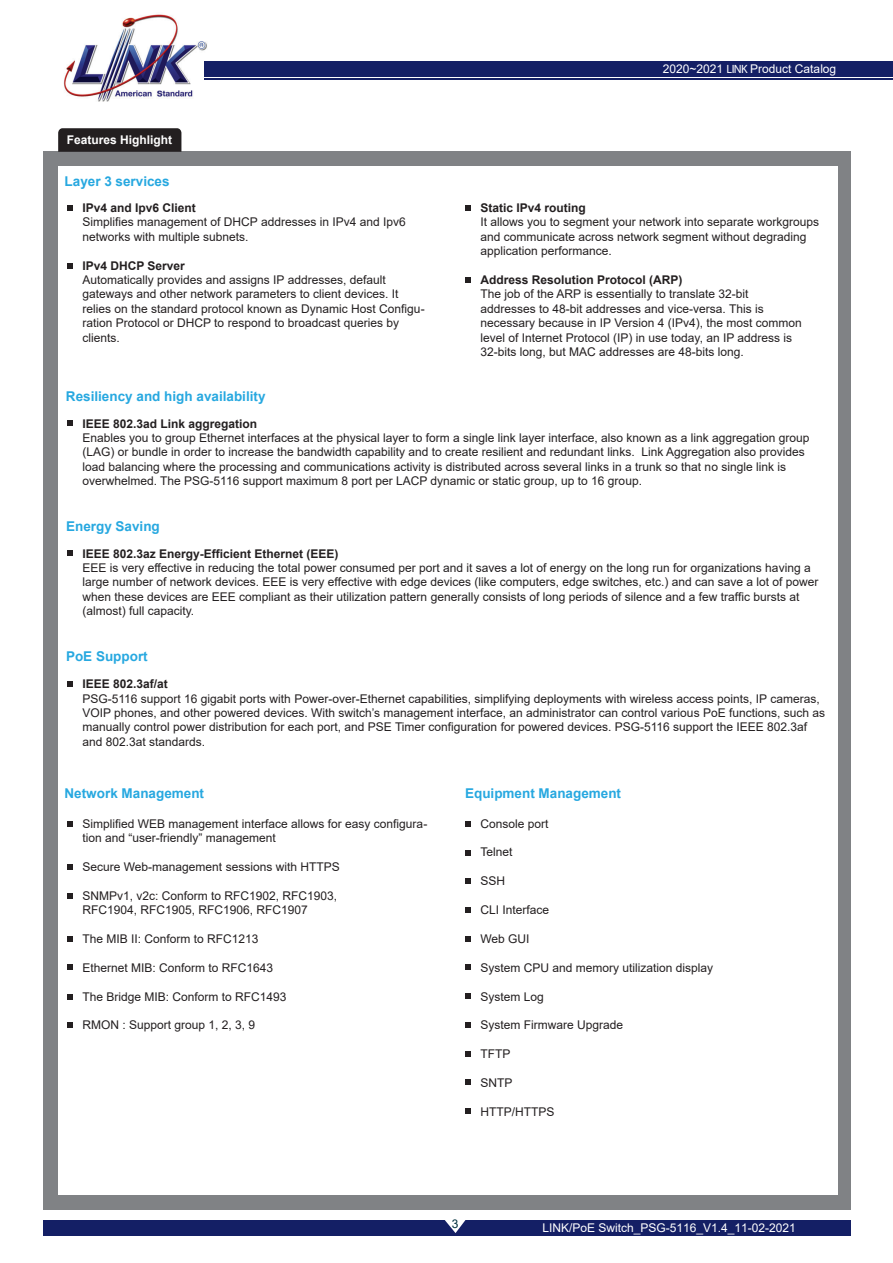
<style>
.page{position:relative;width:893px;height:1263px;background:#fff}
.page>*{position:absolute;margin:0;border:0;box-sizing:border-box;transform-origin:0 0}
.t1{font:700 13.5px "Arial";color:#27a8e0}
.t2{font:12px/14.4px "Arial";color:#231f20}
.t3{font:700 12px "Arial";color:#231f20}
.t4{font:12px "Arial";color:#fff}
.t5{font:700 12px "Arial";color:#fff}
.t6{font:12px "Arial";color:#002f3c}
.s1{font-family:"Myriad Pro"}
</style>
<div class="page">
<img style="left:63px;top:14px;width:144px;height:88px">
<div style="left:204px;top:61px;width:689px;height:16px;background:#141f65"></div>
<div style="left:43px;top:1220px;width:808px;height:16px;background:#141f65"></div>
<svg style="left:445px;top:1220px;width:21px;height:13px"></svg>
<hr style="left:204px;top:78px;width:689px;height:2px;background:#141f65">
<div style="left:43px;top:152px;width:808px;height:1058px;background:#808285"></div>
<div style="left:58px;top:166px;width:780px;height:1028px;background:#fff"></div>
<svg style="left:58px;top:128px;width:123px;height:24px;background:#262223"></svg>
<svg style="left:67px;top:206px;width:6px;height:5px"></svg>
<svg style="left:67px;top:263px;width:6px;height:5px"></svg>
<svg style="left:465px;top:277px;width:5px;height:5px"></svg>
<svg style="left:465px;top:206px;width:5px;height:5px"></svg>
<svg style="left:67px;top:551px;width:6px;height:5px"></svg>
<svg style="left:67px;top:421px;width:6px;height:5px"></svg>
<svg style="left:67px;top:821px;width:6px;height:6px"></svg>
<svg style="left:67px;top:864px;width:6px;height:5px"></svg>
<svg style="left:67px;top:937px;width:6px;height:5px"></svg>
<svg style="left:465px;top:821px;width:5px;height:6px"></svg>
<svg style="left:67px;top:893px;width:6px;height:5px"></svg>
<svg style="left:67px;top:965px;width:6px;height:5px"></svg>
<svg style="left:67px;top:994px;width:6px;height:5px"></svg>
<svg style="left:67px;top:1022px;width:6px;height:5px"></svg>
<svg style="left:465px;top:850px;width:5px;height:5px"></svg>
<svg style="left:465px;top:878px;width:5px;height:6px"></svg>
<svg style="left:465px;top:907px;width:5px;height:6px"></svg>
<svg style="left:465px;top:936px;width:5px;height:5px"></svg>
<svg style="left:465px;top:964px;width:5px;height:6px"></svg>
<svg style="left:465px;top:994px;width:5px;height:5px"></svg>
<svg style="left:465px;top:1022px;width:5px;height:5px"></svg>
<svg style="left:465px;top:1051px;width:5px;height:5px"></svg>
<svg style="left:465px;top:1080px;width:5px;height:5px"></svg>
<svg style="left:465px;top:1108px;width:5px;height:6px"></svg>
<svg style="left:68px;top:681px;width:5px;height:5px"></svg>
<p class="t5" style="left:67px;top:131px;width:107px">Features Highlight</p>
<p class="t1" style="left:65px;top:172px;width:107px">Layer 3 services</p>
<p class="t3" style="left:82px;top:199px;width:115px">IPv4 and Ipv6 Client</p>
<p class="t2" style="left:82px;top:215px;width:325px">Simplifies management of DHCP addresses in IPv4 and Ipv6 networks with multiple subnets.</p>
<p class="t3" style="left:82px;top:257px;width:104px">IPv4 DHCP Server</p>
<p class="t2" style="left:82px;top:273px;width:344px">Automatically provides and assigns IP addresses, default gateways and other network parameters to client devices. It relies on the standard protocol known as Dynamic Host Configu&shy;ration Protocol or DHCP to respond to broadcast queries by clients.</p>
<p class="t1" style="left:66px;top:386px;width:201px">Resiliency and high availability</p>
<p class="t4" style="left:663px;top:60px;width:175px">2020~2021 <span class="s1">LINK</span> Product Catalog</p>
<p class="t3" style="left:480px;top:199px;width:107px">Static IPv4 routing</p>
<p class="t2" style="left:480px;top:215px;width:340px">It allows you to segment your network into separate workgroups and communicate across network segment without degrading application performance.</p>
<p class="t3" style="left:480px;top:271px;width:204px">Address Resolution Protocol (ARP)</p>
<p class="t2" style="left:480px;top:287px;width:323px">The job of the ARP is essentially to translate 32-bit addresses to 48-bit addresses and vice-versa. This is necessary because in IP Version 4 (IPv4), the most common level of Internet Protocol (IP) in use today, an IP address is 32-bits long, but MAC addresses are 48-bits long.</p>
<p class="t3" style="left:82px;top:415px;width:176px">IEEE 802.3ad Link aggregation</p>
<p class="t2" style="left:82px;top:430px;width:729px">Enables you to group Ethernet interfaces at the physical layer to form a single link layer interface, also known as a link aggregation group (LAG) or bundle in order to increase the bandwidth capability and to create resilient and redundant links. Link Aggregation also provides load balancing where the processing and communications activity is distributed across several links in a trunk so that no single link is overwhelmed. The PSG-5116 support maximum 8 port per LACP dynamic or static group, up to 16 group.</p>
<p class="t1" style="left:66px;top:516px;width:95px">Energy Saving</p>
<p class="t3" style="left:82px;top:545px;width:258px">IEEE 802.3az Energy-Efficient Ethernet (EEE)</p>
<p class="t2" style="left:82px;top:560px;width:738px">EEE is very effective in reducing the total power consumed per port and it saves a lot of energy on the long run for organizations having a large number of network devices. EEE is very effective with edge devices (like computers, edge switches, etc.) and can save a lot of power when these devices are EEE compliant as their utilization pattern generally consists of long periods of silence and a few traffic bursts at (almost) full capacity.</p>
<p class="t1" style="left:66px;top:647px;width:83px">PoE Support</p>
<p class="t3" style="left:82px;top:675px;width:87px">IEEE 802.3af/at</p>
<p class="t2" style="left:82px;top:691px;width:744px">PSG-5116 support 16 gigabit ports with Power-over-Ethernet capabilities, simplifying deployments with wireless access points, IP cameras, VOIP phones, and other powered devices. With switch’s management interface, an administrator can control various PoE functions, such as manually control power distribution for each port, and PSE Timer configuration for powered devices. PSG-5116 support the IEEE 802.3af and 802.3at standards.</p>
<p class="t1" style="left:65px;top:784px;width:141px">Network Management</p>
<p class="t2" style="left:82px;top:816px;width:346px">Simplified WEB management interface allows for easy configura&shy;tion and “user-friendly” management</p>
<p class="t2" style="left:82px;top:859px;width:259px">Secure Web-management sessions with HTTPS</p>
<p class="t2" style="left:82px;top:888px;width:256px">SNMPv1, v2c: Conform to RFC1902, RFC1903,<br>RFC1904, RFC1905, RFC1906, RFC1907</p>
<p class="t2" style="left:82px;top:931px;width:178px">The MIB II: Conform to RFC1213</p>
<p class="t2" style="left:82px;top:960px;width:192px">Ethernet MIB: Conform to RFC1643</p>
<p class="t2" style="left:82px;top:989px;width:206px">The Bridge MIB: Conform to RFC1493</p>
<p class="t2" style="left:82px;top:1018px;width:174px">RMON : Support group 1, 2, 3, 9</p>
<p class="t1" style="left:465px;top:784px;width:158px">Equipment Management</p>
<p class="t2" style="left:480px;top:816px;width:70px">Console port</p>
<p class="t2" style="left:480px;top:845px;width:34px">Telnet</p>
<p class="t2" style="left:480px;top:874px;width:26px">SSH</p>
<p class="t2" style="left:480px;top:902px;width:70px">CLI Interface</p>
<p class="t2" style="left:480px;top:931px;width:51px">Web GUI</p>
<p class="t2" style="left:480px;top:960px;width:234px">System CPU and memory utilization display</p>
<p class="t2" style="left:480px;top:989px;width:65px">System Log</p>
<p class="t2" style="left:480px;top:1018px;width:144px">System Firmware Upgrade</p>
<p class="t2" style="left:480px;top:1046px;width:31px">TFTP</p>
<p class="t2" style="left:480px;top:1075px;width:34px">SNTP</p>
<p class="t2" style="left:480px;top:1104px;width:76px">HTTP/HTTPS</p>
<p class="t6" style="left:452px;top:1215px;width:8px">3</p>
<p class="t4" style="left:542px;top:1219px;width:255px">LINK/PoE Switch_PSG-5116_V1.4_11-02-2021</p>
</div>
